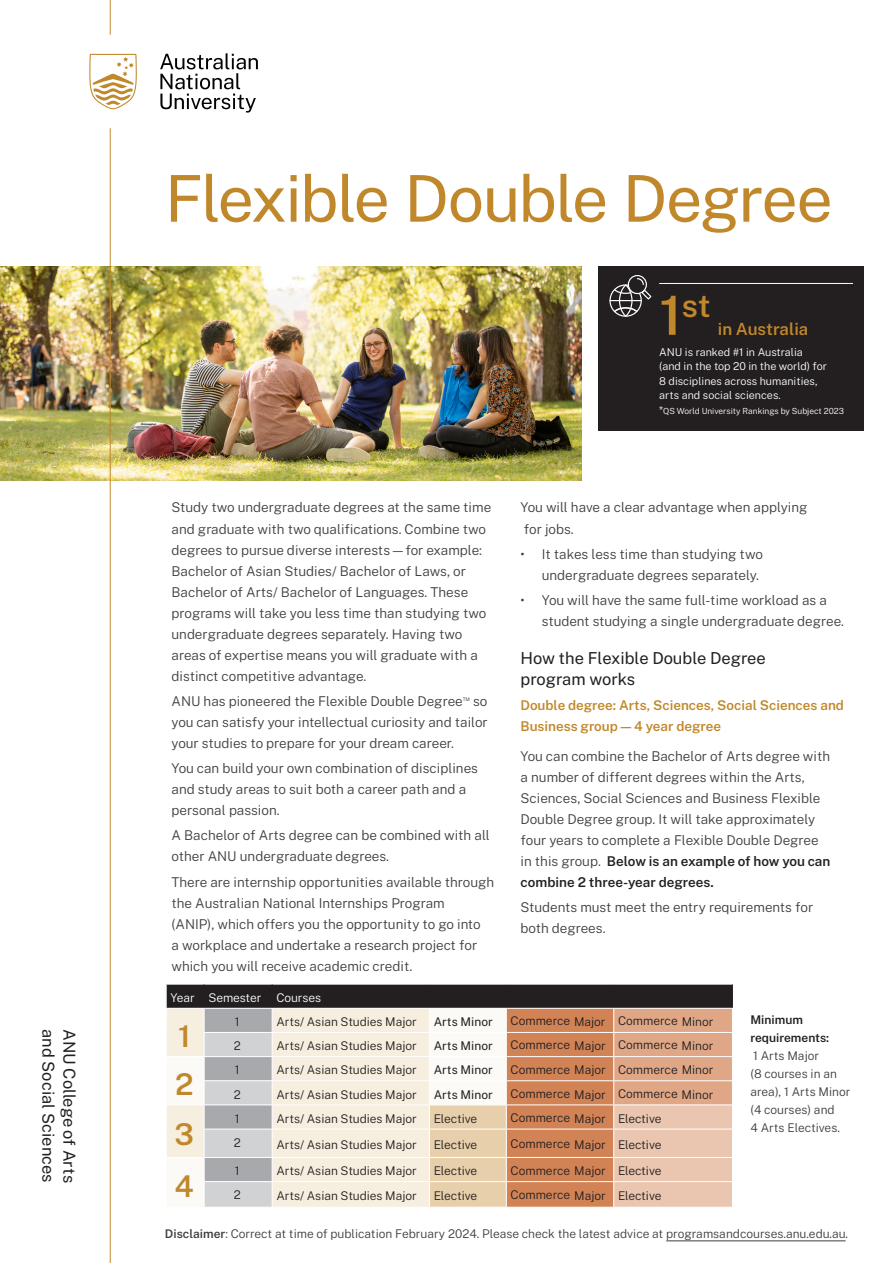
<style>
.page{position:relative;width:893px;height:1263px;background:#fff}
.page>*{position:absolute;margin:0;border:0;box-sizing:border-box;transform-origin:0 0}
._50_52_heading{font:64.5px "Public Sans";letter-spacing:-.03em;color:#c0882b}
.DISCIPLINE_PAGE_ranking_number{font:600 31.5px "Public Sans";color:#c0882b}
.DISCIPLINE_PAGE_ranking_number-2{font:600 30px "Public Sans";color:#c0882b}
.DISCIPLINE_PAGE_ranking_number-3{font:600 16.8px "Public Sans";color:#c0882b}
._11_14_Regular__Area__BLACK__subheading{font:16.5px/21px "Public Sans";color:#231f20}
.Bodycopy_9_14{font:300 13.5px/21px "Public Sans";color:#3e3e3f}
.Bodycopy_9_14-2{font:600 13.5px/21px "Public Sans";color:#c0882b}
.Bodycopy_9_12__TIGHT{font:300 12px "Public Sans";letter-spacing:-.005em;color:#231f20}
.Bodycopy_10_15{font:300 12px "Public Sans";color:#3e3e3f}
.Bodycopy_9_14-3{font:300 12px/18px "Public Sans";color:#3e3e3f}
.Table_bodycopy{font:12px "Public Sans";color:#231f20}
.Bodycopy_9_12__TIGHT-2{font:300 12px "Public Sans";letter-spacing:-.005em;color:#fff}
.DISCIPLINE_citation{font:300 10.8px/14.4px "Public Sans";color:#fff}
.DISCIPLINE_citation-2{font:300 8.4px "Public Sans";color:#fff}
.s1{font-size:54px}
.s2{font-size:10.8px}
.s3{font-weight:400}
.s4{font-weight:600;color:#231f20}
.s5{font-weight:600}
</style>
<div class="page">
<img style="left:0;top:266px;width:581px;height:214px">
<hr style="left:110px;top:0;width:1px;height:35px;background:#c0882b">
<hr style="left:110px;top:128px;width:1px;height:1135px;background:#c0882b">
<svg style="left:160px;top:53px;width:98px;height:60px"></svg>
<svg style="left:89px;top:54px;width:48px;height:55px"></svg>
<div style="left:598px;top:266px;width:265px;height:165px;background:#231f20"></div>
<hr style="left:659px;top:283px;width:194px;height:1px;background:#fff">
<div style="left:628px;top:275px;width:19px;height:19px;border:1px solid #fff;border-radius:50%"></div>
<svg style="left:609px;top:277px;width:43px;height:40px"></svg>
<svg style="left:166px;top:984px;width:567px;height:223px;background:#d1b8a6"></svg>
<hr style="left:666px;top:1240px;width:180px;height:1px;background:#3e3e3f">
<p class="_11_14_Regular__Area__BLACK__subheading" style="left:60px;top:1029px;width:155px;rotate:90deg">and Social Sciences</p>
<p class="_11_14_Regular__Area__BLACK__subheading" style="left:81px;top:1029px;width:156px;rotate:90deg">ANU College of Arts</p>
<p class="_50_52_heading" style="left:165px;top:152px;width:669px">Flexible Double Degree</p>
<p class="DISCIPLINE_PAGE_ranking_number" style="left:659px;top:283px;width:53px"><span class="s1">1</span>st</p>
<p class="DISCIPLINE_PAGE_ranking_number-3" style="left:718px;top:316px;width:92px">in Australia</p>
<p class="DISCIPLINE_citation" style="left:659px;top:344px;width:169px">ANU is ranked #1 in Australia (and in the top 20 in the world) for<br>8 disciplines across humanities, arts and social sciences.</p>
<p class="DISCIPLINE_citation-2" style="left:659px;top:404px;width:186px"><span class="s2">*</span>QS World University Rankings by Subject 2023</p>
<p class="Bodycopy_9_14" style="left:171px;top:496px;width:321px">Study two undergraduate degrees at the same time and graduate with two qualifications. Combine two degrees to pursue diverse interests—for example:<br>Bachelor of Asian Studies/ Bachelor of Laws, or Bachelor of Arts/ Bachelor of Languages. These programs will take you less time than studying two undergraduate degrees separately. Having two areas of expertise means you will graduate with a distinct competitive advantage.</p>
<p class="Bodycopy_9_14" style="left:171px;top:689px;width:318px;text-align:justify">ANU has pioneered the Flexible Double Degree<sup>™</sup> so you can satisfy your intellectual curiosity and tailor your studies to prepare for your dream career.</p>
<p class="Bodycopy_9_14" style="left:171px;top:757px;width:308px">You can build your own combination of disciplines and study areas to suit both a career path and a personal passion.</p>
<p class="Bodycopy_9_14" style="left:171px;top:824px;width:320px">A Bachelor of Arts degree can be combined with all other ANU undergraduate degrees.</p>
<p class="Bodycopy_9_14" style="left:171px;top:870px;width:324px">There are internship opportunities available through the Australian National Internships Program<br>(ANIP), which offers you the opportunity to go into<br>a workplace and undertake a research project for which you will receive academic credit.</p>
<p class="Bodycopy_9_14" style="left:521px;top:496px;width:289px">You will have a clear advantage when applying for jobs.</p>
<p class="Bodycopy_9_14" style="left:521px;top:542px;width:244px;text-align:right"><span class="s3">•</span> It takes less time than studying two undergraduate degrees separately.</p>
<p class="Bodycopy_9_14" style="left:542px;top:589px;width:304px;text-indent:-21px"><span class="s3">•</span> You will have the same full-time workload as a student studying a single undergraduate degree.</p>
<p class="_11_14_Regular__Area__BLACK__subheading" style="left:521px;top:646px;width:247px">How the Flexible Double Degree program works</p>
<p class="Bodycopy_9_14-2" style="left:521px;top:694px;width:325px">Double degree: Arts, Sciences, Social Sciences and<br>Business group — 4 year degree</p>
<p class="Bodycopy_9_14" style="left:521px;top:744px;width:311px">You can combine the Bachelor of Arts degree with a number of different degrees within the Arts, Sciences, Social Sciences and Business Flexible Double Degree group. It will take approximately four years to complete a Flexible Double Degree in this group. <span class="s4">Below is an example of how you can combine 2 three-year degrees.</span></p>
<p class="Bodycopy_9_14" style="left:521px;top:896px;width:294px">Students must meet the entry requirements for both degrees.</p>
<p class="Bodycopy_9_12__TIGHT-2" style="left:170px;top:989px;width:26px">Year</p>
<p class="Bodycopy_9_12__TIGHT-2" style="left:208px;top:989px;width:55px">Semester</p>
<p class="Bodycopy_9_12__TIGHT-2" style="left:276px;top:989px;width:46px">Courses</p>
<p class="DISCIPLINE_PAGE_ranking_number-2" style="left:178px;top:1014px;width:14px">1</p>
<p class="Bodycopy_9_12__TIGHT" style="left:235px;top:1013px;width:6px">1</p>
<p class="Bodycopy_9_12__TIGHT" style="left:276px;top:1013px;width:142px">Arts/ Asian Studies Major</p>
<p class="Table_bodycopy" style="left:434px;top:1013px;width:61px">Arts Minor</p>
<p class="Bodycopy_9_12__TIGHT" style="left:511px;top:1012px;width:96px">Commerce Major</p>
<p class="Bodycopy_9_12__TIGHT" style="left:618px;top:1012px;width:97px">Commerce Minor</p>
<p class="Bodycopy_9_12__TIGHT" style="left:234px;top:1037px;width:9px">2</p>
<p class="Bodycopy_9_12__TIGHT" style="left:276px;top:1037px;width:142px">Arts/ Asian Studies Major</p>
<p class="Table_bodycopy" style="left:434px;top:1037px;width:61px">Arts Minor</p>
<p class="Bodycopy_9_12__TIGHT" style="left:511px;top:1036px;width:97px">Commerce Major</p>
<p class="Bodycopy_9_12__TIGHT" style="left:618px;top:1036px;width:97px">Commerce Minor</p>
<p class="DISCIPLINE_PAGE_ranking_number-2" style="left:175px;top:1062px;width:20px">2</p>
<p class="DISCIPLINE_PAGE_ranking_number-2" style="left:175px;top:1113px;width:21px">3</p>
<p class="Bodycopy_9_12__TIGHT" style="left:235px;top:1061px;width:6px">1</p>
<p class="Bodycopy_9_12__TIGHT" style="left:276px;top:1061px;width:142px">Arts/ Asian Studies Major</p>
<p class="Table_bodycopy" style="left:434px;top:1061px;width:61px">Arts Minor</p>
<p class="Bodycopy_9_12__TIGHT" style="left:511px;top:1060px;width:97px">Commerce Major</p>
<p class="Bodycopy_9_12__TIGHT" style="left:618px;top:1060px;width:97px">Commerce Minor</p>
<p class="Bodycopy_9_12__TIGHT" style="left:234px;top:1085px;width:9px">2</p>
<p class="Bodycopy_9_12__TIGHT" style="left:276px;top:1085px;width:142px">Arts/ Asian Studies Major</p>
<p class="Table_bodycopy" style="left:434px;top:1085px;width:61px">Arts Minor</p>
<p class="Bodycopy_9_12__TIGHT" style="left:511px;top:1085px;width:97px">Commerce Major</p>
<p class="Bodycopy_9_12__TIGHT" style="left:618px;top:1085px;width:97px">Commerce Minor</p>
<p class="Bodycopy_9_12__TIGHT" style="left:235px;top:1110px;width:6px">1</p>
<p class="Bodycopy_9_12__TIGHT" style="left:276px;top:1110px;width:142px">Arts/ Asian Studies Major</p>
<p class="Bodycopy_9_12__TIGHT" style="left:434px;top:1110px;width:45px">Elective</p>
<p class="Bodycopy_9_12__TIGHT" style="left:511px;top:1109px;width:97px">Commerce Major</p>
<p class="Bodycopy_9_12__TIGHT" style="left:618px;top:1110px;width:45px">Elective</p>
<p class="Bodycopy_9_12__TIGHT" style="left:234px;top:1134px;width:9px">2</p>
<p class="Bodycopy_9_12__TIGHT" style="left:276px;top:1136px;width:142px">Arts/ Asian Studies Major</p>
<p class="Bodycopy_9_12__TIGHT" style="left:434px;top:1136px;width:45px">Elective</p>
<p class="Bodycopy_9_12__TIGHT" style="left:511px;top:1135px;width:97px">Commerce Major</p>
<p class="Bodycopy_9_12__TIGHT" style="left:618px;top:1136px;width:45px">Elective</p>
<p class="Bodycopy_9_14-3" style="left:750px;top:1010px;width:101px"><span class="s4">Minimum requirements:<br></span>1 Arts Major<br>(8 courses in an area), 1 Arts Minor (4 courses) and<br>4 Arts Electives.</p>
<p class="Bodycopy_9_12__TIGHT" style="left:235px;top:1162px;width:6px">1</p>
<p class="Bodycopy_9_12__TIGHT" style="left:276px;top:1162px;width:142px">Arts/ Asian Studies Major</p>
<p class="Bodycopy_9_12__TIGHT" style="left:434px;top:1162px;width:45px">Elective</p>
<p class="Bodycopy_9_12__TIGHT" style="left:511px;top:1161px;width:97px">Commerce Major</p>
<p class="Bodycopy_9_12__TIGHT" style="left:618px;top:1162px;width:45px">Elective</p>
<p class="Bodycopy_9_12__TIGHT" style="left:234px;top:1186px;width:9px">2</p>
<p class="Bodycopy_9_12__TIGHT" style="left:276px;top:1187px;width:142px">Arts/ Asian Studies Major</p>
<p class="Bodycopy_9_12__TIGHT" style="left:434px;top:1187px;width:45px">Elective</p>
<p class="Bodycopy_9_12__TIGHT" style="left:511px;top:1186px;width:97px">Commerce Major</p>
<p class="Bodycopy_9_12__TIGHT" style="left:618px;top:1187px;width:45px">Elective</p>
<p class="Bodycopy_10_15" style="left:165px;top:1225px;width:685px"><span class="s5">Disclaimer</span>: Correct at time of publication February 2024. Please check the latest advice at programsandcourses.anu.edu.au.</p>
<p class="DISCIPLINE_PAGE_ranking_number-2" style="left:175px;top:1164px;width:21px">4</p>
</div>
